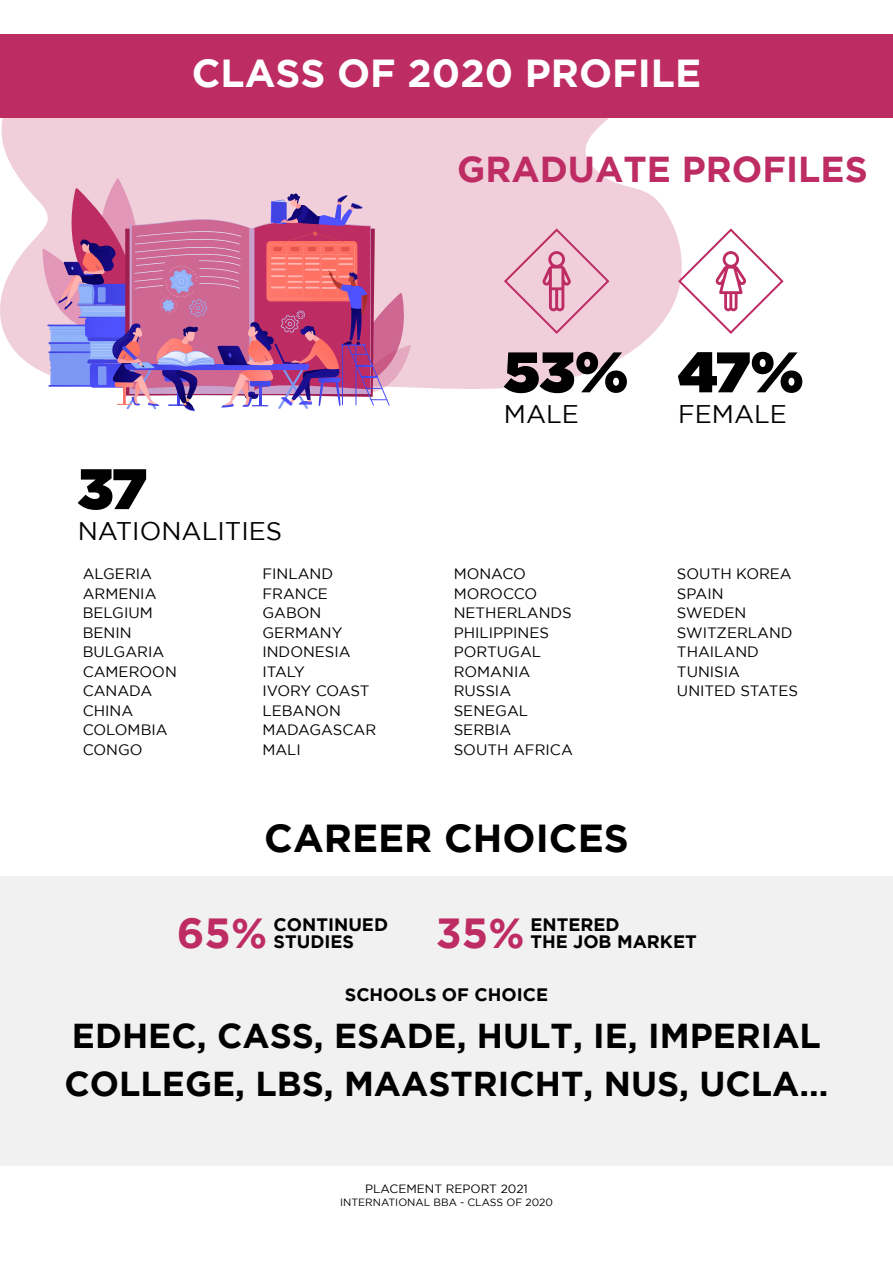
<style>
.page{position:relative;width:893px;height:1263px;background:#fff}
.page>*{position:absolute;margin:0;border:0;box-sizing:border-box;transform-origin:0 0}
.t1{font:900 57px "Gotham";color:#000}
.t2{font:700 42px "Gotham";color:#be2c64}
.t3{font:700 39px "Gotham";color:#fff}
.t4{font:700 39px "Gotham";color:#000}
.t5{font:700 36px "Gotham";color:#be2c64}
.t6{font:700 34.5px/48px "Gotham";color:#000}
.t7{font:25.5px "Gotham";color:#000}
.t8{font:700 18px/16.5px "Gotham";color:#000}
.t9{font:15px/19.5px "Gotham";color:#000}
.t10{font:12px "Gotham";color:#000}
.t11{font:10.5px "Gotham";color:#000}
</style>
<div class="page">
<svg style="left:0;top:118px;width:677px;height:271px;fill:#f0cfdb"></svg>
<svg style="left:42px;top:178px;width:372px;height:233px;background:#c584ae"></svg>
<svg style="left:677px;top:228px;width:107px;height:106px"></svg>
<svg style="left:502px;top:227px;width:109px;height:108px;background:#eabdce"></svg>
<div style="left:0;top:876px;width:893px;height:289px;background:#f1f1f1"></div>
<div style="left:0;top:34px;width:893px;height:84px;background:#be2c64"></div>
<h3 class="t3" style="left:192px;top:51px;width:511px">CLASS OF 2020 PROFILE</h3>
<h3 class="t5" style="left:457px;top:148px;width:412px">GRADUATE PROFILES</h3>
<h1 class="t1" style="left:504px;top:339px;width:126px">53%</h1>
<h3 class="t7" style="left:504px;top:400px;width:77px">MALE</h3>
<h1 class="t1" style="left:78px;top:456px;width:70px">37</h1>
<h3 class="t7" style="left:78px;top:517px;width:206px">NATIONALITIES</h3>
<p class="t9" style="left:83px;top:564px;width:96px">ALGERIA<br>ARMENIA<br>BELGIUM<br>BENIN<br>BULGARIA<br>CAMEROON<br>CANADA<br>CHINA<br>COLOMBIA<br>CONGO</p>
<p class="t9" style="left:262px;top:564px;width:115px">FINLAND<br>FRANCE<br>GABON<br>GERMANY<br>INDONESIA<br>ITALY<br>IVORY COAST<br>LEBANON<br>MADAGASCAR<br>MALI</p>
<p class="t9" style="left:454px;top:564px;width:121px">MONACO<br>MOROCCO<br>NETHERLANDS<br>PHILIPPINES<br>PORTUGAL<br>ROMANIA<br>RUSSIA<br>SENEGAL<br>SERBIA<br>SOUTH AFRICA</p>
<h3 class="t4" style="left:264px;top:816px;width:366px">CAREER CHOICES</h3>
<h1 class="t1" style="left:678px;top:339px;width:127px">47%</h1>
<h3 class="t7" style="left:678px;top:400px;width:110px">FEMALE</h3>
<p class="t9" style="left:677px;top:564px;width:123px">SOUTH KOREA<br>SPAIN<br>SWEDEN<br>SWITZERLAND<br>THAILAND<br>TUNISIA<br>UNITED STATES</p>
<h2 class="t2" style="left:177px;top:909px;width:92px">65%</h2>
<p class="t8" style="left:274px;top:916px;width:116px">CONTINUED<br>STUDIES</p>
<h2 class="t2" style="left:436px;top:909px;width:90px">35%</h2>
<p class="t8" style="left:530px;top:916px;width:168px">ENTERED<br>THE JOB MARKET</p>
<p class="t8" style="left:345px;top:986px;width:205px">SCHOOLS OF CHOICE</p>
<h3 class="t6" style="left:64px;top:1010px;width:766px">EDHEC, CASS, ESADE, HULT, IE, IMPERIAL<br>COLLEGE, LBS, MAASTRICHT, NUS, UCLA…</h3>
<p class="t10" style="left:365px;top:1182px;width:164px">PLACEMENT REPORT 2021</p>
<p class="t11" style="left:340px;top:1196px;width:214px">INTERNATIONAL BBA - CLASS OF 2020</p>
</div>
